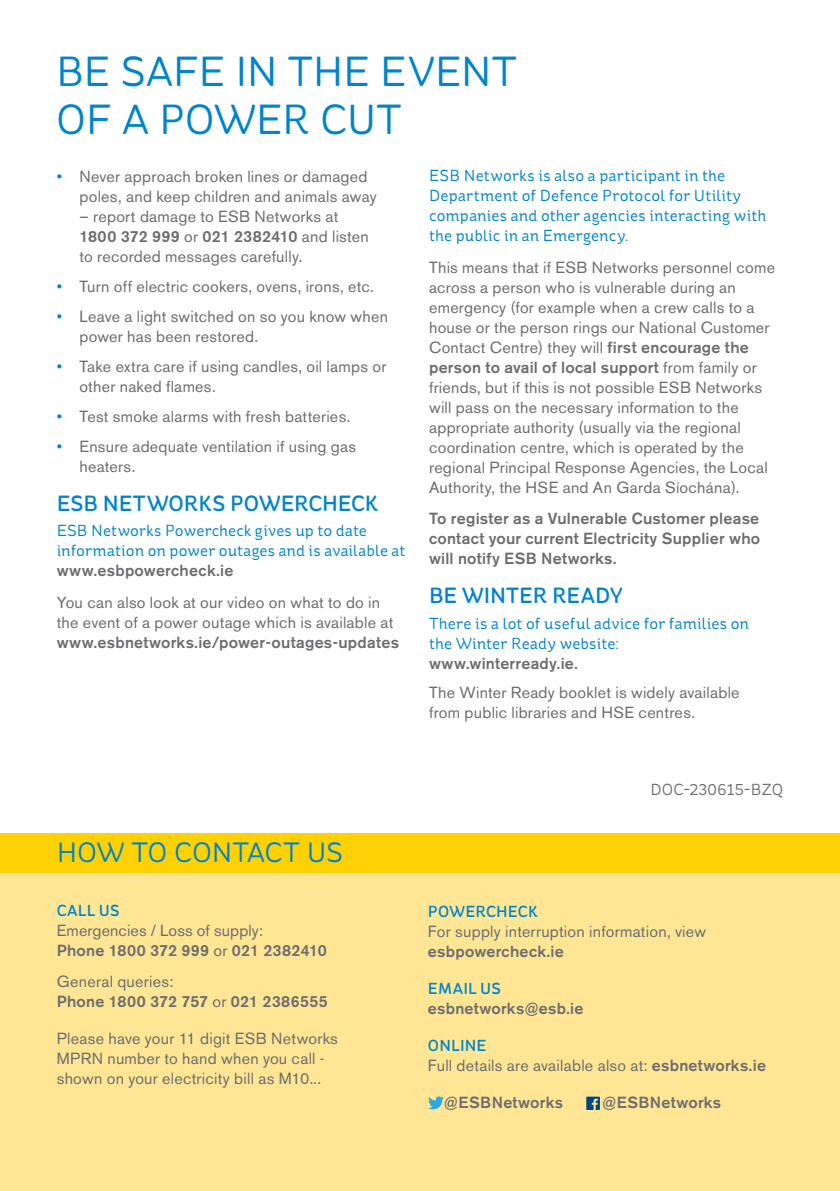
<style>
.page{position:relative;width:840px;height:1191px;background:#fff}
.page>*{position:absolute;margin:0;border:0;box-sizing:border-box;transform-origin:0 0}
.t1{font:42px/48px "St Ryde";letter-spacing:-.01em;color:#0084ca}
.t2{font:28px "St Ryde";letter-spacing:-.01em;color:#0084ca}
.t3{font:500 22px "St Ryde";letter-spacing:-.005em;color:#0084ca}
.t4{font:16px/20px "Akzidenz Grotesk BE";letter-spacing:.015em;color:#6c6d70}
.t5{font:500 16px/20px "Akzidenz Grotesk BE";letter-spacing:.015em;color:#6c6d70}
.t6{font:16px/20px "St Ryde";letter-spacing:.01em;color:#0084ca}
.t7{font:500 16px "St Ryde";letter-spacing:.01em;color:#0084ca}
.t8{font:16px "St Ryde";letter-spacing:.02em;color:#6c6d70}
.s1{color:#0084ca}
.s2{font-weight:500}
.s3{font-weight:400}
</style>
<div class="page">
<div style="left:0;top:872px;width:839px;height:319px;background:#ffe694"></div>
<svg style="left:428px;top:1096px;width:15px;height:13px"></svg>
<svg style="left:586px;top:1096px;width:13px;height:14px"></svg>
<div style="left:0;top:832px;width:839px;height:40px;background:#fed105"></div>
<h1 class="t1" style="left:56px;top:48px;width:462px">BE SAFE IN THE EVENT<br>OF A POWER CUT</h1>
<p class="t4" style="left:79px;top:167px;width:299px;text-indent:-23px"><span class="s1">•</span> Never approach broken lines or damaged poles, and keep children and animals away</p>
<p class="t4" style="left:79px;top:207px;width:291px">– report damage to ESB Networks at<br><span class="s2">1800 372 999</span> or <span class="s2">021 2382410</span> and listen to recorded messages carefully.</p>
<p class="t4" style="left:57px;top:276px;width:318px"><span class="s1">•</span> Turn off electric cookers, ovens, irons, etc.</p>
<p class="t4" style="left:79px;top:306px;width:310px;text-indent:-23px"><span class="s1">•</span> Leave a light switched on so you know when power has been restored.</p>
<p class="t4" style="left:79px;top:356px;width:308px;text-indent:-23px"><span class="s1">•</span> Take extra care if using candles, oil lamps or other naked flames.</p>
<p class="t4" style="left:57px;top:406px;width:295px"><span class="s1">•</span> Test smoke alarms with fresh batteries.</p>
<p class="t4" style="left:79px;top:436px;width:278px;text-indent:-23px"><span class="s1">•</span> Ensure adequate ventilation if using gas heaters.</p>
<h3 class="t3" style="left:57px;top:490px;width:323px">ESB NETWORKS POWERCHECK</h3>
<p class="t6" style="left:57px;top:521px;width:350px">ESB Networks Powercheck gives up to date information on power outages and is available at</p>
<p class="t5" style="left:57px;top:560px;width:178px">www.esbpowercheck.ie</p>
<p class="t4" style="left:57px;top:592px;width:338px">You can also look at our video on what to do in the event of a power outage which is available at</p>
<p class="t5" style="left:57px;top:632px;width:343px">www.esbnetworks.ie/power-outages-updates</p>
<p class="t6" style="left:429px;top:166px;width:338px">ESB Networks is also a participant in the Department of Defence Protocol for Utility companies and other agencies interacting with the public in an Emergency.</p>
<p class="t4" style="left:429px;top:257px;width:347px">This means that if ESB Networks personnel come across a person who is vulnerable during an emergency (for example when a crew calls to a house or the person rings our National Customer Contact Centre) they will <span class="s2">first encourage the person to avail of local support</span> from family or friends, but if this is not possible ESB Networks will pass on the necessary information to the appropriate authority (usually via the regional coordination centre, which is operated by the regional Principal Response Agencies, the Local Authority, the HSE and An Garda Síochána).</p>
<p class="t5" style="left:429px;top:508px;width:332px;text-align:justify">To register as a Vulnerable Customer please contact your current Electricity Supplier who will notify ESB Networks.</p>
<h3 class="t3" style="left:429px;top:582px;width:195px">BE WINTER READY</h3>
<p class="t6" style="left:429px;top:613px;width:321px">There is a lot of useful advice for families on the Winter Ready website:</p>
<p class="t5" style="left:429px;top:653px;width:150px">www.winterready.ie.</p>
<p class="t4" style="left:429px;top:683px;width:312px">The Winter Ready booklet is widely available from public libraries and HSE centres.</p>
<h2 class="t2" style="left:57px;top:836px;width:288px">HOW TO CONTACT US</h2>
<p class="t7" style="left:57px;top:900px;width:64px">CALL US</p>
<p class="t4" style="left:57px;top:920px;width:271px">Emergencies / Loss of supply:<br><span class="s2">Phone 1800 372 999</span> or <span class="s2">021 2382410</span></p>
<p class="t5" style="left:57px;top:971px;width:272px"><span class="s3">General queries:<br></span>Phone 1800 372 757 <span class="s3">or</span> 021 2386555</p>
<p class="t4" style="left:57px;top:1028px;width:282px">Please have your 11 digit ESB Networks<br>MPRN number to hand when you call - shown on your electricity bill as M10...</p>
<p class="t8" style="left:650px;top:780px;width:134px">DOC-230615-BZQ</p>
<p class="t7" style="left:427px;top:902px;width:111px">POWERCHECK</p>
<p class="t4" style="left:427px;top:921px;width:279px">For supply interruption information, view</p>
<p class="t5" style="left:427px;top:941px;width:137px">esbpowercheck.ie</p>
<p class="t7" style="left:427px;top:979px;width:74px">EMAIL US</p>
<p class="t5" style="left:427px;top:998px;width:157px">esbnetworks@esb.ie</p>
<p class="t7" style="left:427px;top:1036px;width:60px">ONLINE</p>
<p class="t4" style="left:427px;top:1055px;width:339px">Full details are available also at: <span class="s2">esbnetworks.ie</span></p>
<p class="t5" style="left:443px;top:1092px;width:120px">@ESBNetworks</p>
<p class="t5" style="left:601px;top:1092px;width:120px">@ESBNetworks</p>
</div>
